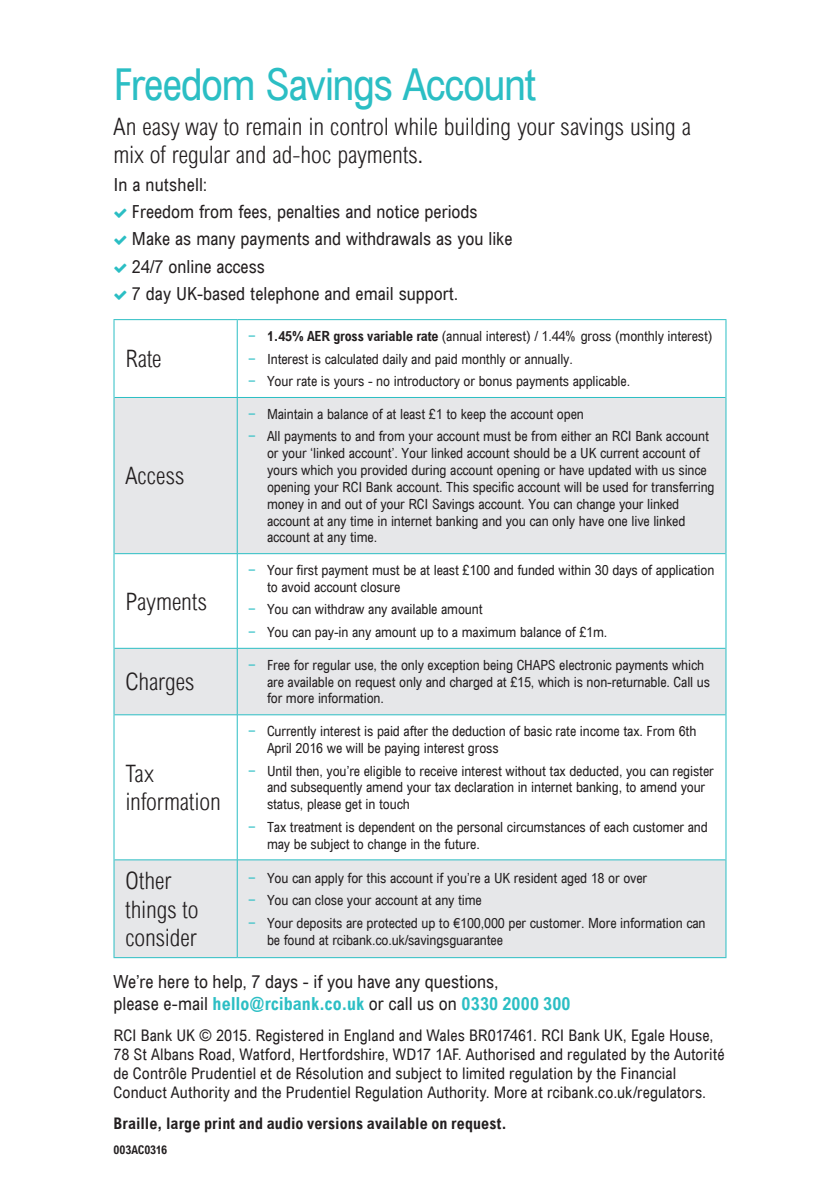
<style>
.page{position:relative;width:840px;height:1191px;background:#fff}
.page>*{position:absolute;margin:0;border:0;box-sizing:border-box;transform-origin:0 0}
.t1{font:condensed 44px "Arial";letter-spacing:-.035em;color:#2bbec4}
.t2{font:300 condensed 24px/28.8px "Arial";color:#231f20}
.t3{font:condensed 18px/27.2px "Arial";color:#231f20}
.t4{font:condensed 16px/19.2px "Arial";letter-spacing:.005em;color:#231f20}
.t5{font:700 condensed 16px "Arial";letter-spacing:.005em;color:#231f20}
.t6{font:condensed 14px/16.8px "Arial";letter-spacing:-.01em;color:#231f20}
.t7{font:700 condensed 12px "Arial";letter-spacing:-.01em;color:#231f20}
.s1{color:#2bbec4}
.s2{font-weight:700}
.s3{font-weight:700;color:#2bbec4}
</style>
<div class="page">
<svg style="left:114px;top:398px;width:611px;height:559px;fill:#e6e7e9"></svg>
<hr style="left:114px;top:397px;width:123px;height:1px;background:#2bbec4">
<hr style="left:114px;top:553px;width:123px;height:1px;background:#2bbec4">
<hr style="left:237px;top:715px;width:1px;height:144px;background:#2bbec4">
<hr style="left:114px;top:859px;width:123px;height:1px;background:#2bbec4">
<hr style="left:114px;top:648px;width:123px;height:1px;background:#2bbec4">
<hr style="left:114px;top:714px;width:123px;height:1px;background:#2bbec4">
<hr style="left:237px;top:398px;width:1px;height:155px;background:#2bbec4">
<hr style="left:237px;top:320px;width:1px;height:77px;background:#2bbec4">
<hr style="left:237px;top:397px;width:488px;height:1px;background:#2bbec4">
<hr style="left:237px;top:648px;width:1px;height:66px;background:#2bbec4">
<hr style="left:237px;top:714px;width:488px;height:1px;background:#2bbec4">
<hr style="left:237px;top:553px;width:488px;height:1px;background:#2bbec4">
<hr style="left:237px;top:554px;width:1px;height:94px;background:#2bbec4">
<hr style="left:237px;top:648px;width:488px;height:1px;background:#2bbec4">
<hr style="left:237px;top:859px;width:488px;height:1px;background:#2bbec4">
<hr style="left:237px;top:860px;width:1px;height:97px;background:#2bbec4">
<hr style="left:113px;top:319px;width:124px;height:1px;background:#2bbec4">
<hr style="left:113px;top:320px;width:1px;height:77px;background:#2bbec4">
<hr style="left:237px;top:319px;width:489px;height:1px;background:#2bbec4">
<hr style="left:725px;top:320px;width:1px;height:77px;background:#2bbec4">
<hr style="left:113px;top:397px;width:1px;height:156px;background:#2bbec4">
<hr style="left:725px;top:397px;width:1px;height:156px;background:#2bbec4">
<hr style="left:113px;top:553px;width:1px;height:95px;background:#2bbec4">
<hr style="left:725px;top:553px;width:1px;height:95px;background:#2bbec4">
<hr style="left:113px;top:648px;width:1px;height:67px;background:#2bbec4">
<hr style="left:725px;top:648px;width:1px;height:67px;background:#2bbec4">
<hr style="left:113px;top:715px;width:1px;height:145px;background:#2bbec4">
<hr style="left:725px;top:715px;width:1px;height:145px;background:#2bbec4">
<hr style="left:113px;top:860px;width:1px;height:97px;background:#2bbec4">
<hr style="left:725px;top:860px;width:1px;height:97px;background:#2bbec4">
<hr style="left:113px;top:957px;width:124px;height:1px;background:#2bbec4">
<hr style="left:237px;top:957px;width:489px;height:1px;background:#2bbec4">
<h1 class="t1" style="left:113px;top:60px;width:424px">Freedom Savings Account</h1>
<h2 class="t2" style="left:113px;top:112px;width:579px">An easy way to remain in control while building your savings using a mix of regular and ad-hoc payments.</h2>
<p class="t3" style="left:132px;top:171px;width:382px;text-indent:-18px">In a nutshell:<br>Freedom from fees, penalties and notice periods Make as many payments and withdrawals as you like 24/7 online access<br>7 day UK-based telephone and email support.</p>
<h2 class="t2" style="left:125px;top:344px;width:38px">Rate</h2>
<h2 class="t2" style="left:125px;top:461px;width:61px">Access</h2>
<h2 class="t2" style="left:125px;top:587px;width:83px">Payments</h2>
<h2 class="t2" style="left:125px;top:667px;width:71px">Charges</h2>
<h2 class="t2" style="left:125px;top:759px;width:97px">Tax information</h2>
<p class="t6" style="left:248px;top:325px;width:465px;line-height:22.4px"><span class="s1">−</span> <span class="s2">1.45% AER gross variable rate</span> (annual interest) / 1.44% gross (monthly interest) <span class="s1">−</span> Interest is calculated daily and paid monthly or annually.<br><span class="s1">−</span> Your rate is yours - no introductory or bonus payments applicable.</p>
<p class="t6" style="left:248px;top:403px;width:461px;line-height:22.4px"><span class="s1">−</span> Maintain a balance of at least £1 to keep the account open<br><span class="s1">−</span> All payments to and from your account must be from either an RCI Bank account</p>
<p class="t6" style="left:267px;top:445px;width:449px">or your ‘linked account’. Your linked account should be a UK current account of yours which you provided during account opening or have updated with us since opening your RCI Bank account. This specific account will be used for transferring money in and out of your RCI Savings account. You can change your linked account at any time in internet banking and you can only have one live linked account at any time.</p>
<p class="t6" style="left:267px;top:562px;width:448px;text-indent:-18px"><span class="s1">−</span> Your first payment must be at least £100 and funded within 30 days of application to avoid account closure</p>
<p class="t6" style="left:248px;top:598px;width:360px;line-height:22.4px"><span class="s1">−</span> You can withdraw any available amount<br><span class="s1">−</span> You can pay-in any amount up to a maximum balance of £1m.</p>
<p class="t6" style="left:267px;top:656px;width:444px;text-indent:-18px"><span class="s1">−</span> Free for regular use, the only exception being CHAPS electronic payments which are available on request only and charged at £15, which is non-returnable. Call us for more information.</p>
<p class="t6" style="left:267px;top:723px;width:430px;text-indent:-18px"><span class="s1">−</span> Currently interest is paid after the deduction of basic rate income tax. From 6th<br>April 2016 we will be paying interest gross</p>
<p class="t6" style="left:267px;top:762px;width:448px;text-indent:-18px"><span class="s1">−</span> Until then, you’re eligible to receive interest without tax deducted, you can register and subsequently amend your tax declaration in internet banking, to amend your status, please get in touch</p>
<p class="t6" style="left:267px;top:818px;width:442px;text-indent:-18px"><span class="s1">−</span> Tax treatment is dependent on the personal circumstances of each customer and may be subject to change in the future.</p>
<h2 class="t2" style="left:125px;top:866px;width:75px">Other things to consider</h2>
<p class="t6" style="left:248px;top:867px;width:458px;line-height:22.4px"><span class="s1">−</span> You can apply for this account if you’re a UK resident aged 18 or over<br><span class="s1">−</span> You can close your account at any time<br><span class="s1">−</span> Your deposits are protected up to €100,000 per customer. More information can</p>
<p class="t6" style="left:267px;top:931px;width:237px">be found at rcibank.co.uk/savingsguarantee</p>
<p class="t3" style="left:113px;top:971px;width:458px;line-height:21.6px">We’re here to help, 7 days - if you have any questions,<br>please e-mail <span class="s3">hello@rcibank.co.uk</span> or call us on <span class="s3">0330 2000 300</span></p>
<p class="t4" style="left:113px;top:1025px;width:612px">RCI Bank UK © 2015. Registered in England and Wales BR017461. RCI Bank UK, Egale House, 78 St Albans Road, Watford, Hertfordshire, WD17 1AF. Authorised and regulated by the Autorité de Contrôle Prudentiel et de Résolution and subject to limited regulation by the Financial Conduct Authority and the Prudentiel Regulation Authority. More at rcibank.co.uk/regulators.</p>
<p class="t5" style="left:113px;top:1114px;width:394px">Braille, large print and audio versions available on request.</p>
<p class="t7" style="left:113px;top:1143px;width:55px">003AC0316</p>
</div>
